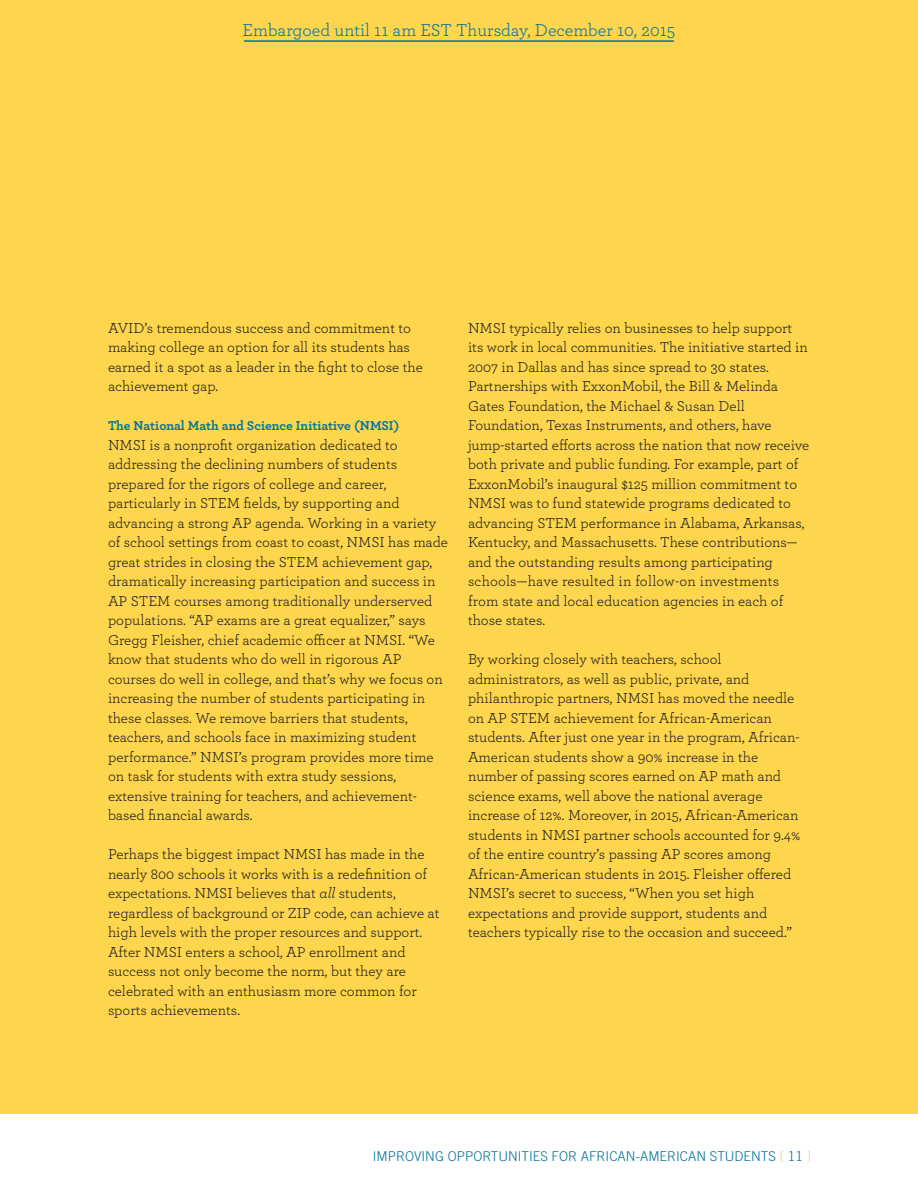
<style>
.page{position:relative;width:918px;height:1188px;background:#fff}
.page>*{position:absolute;margin:0;border:0;box-sizing:border-box;transform-origin:0 0}
.Footnote_text{font:18px "Archer";color:#077399}
.Body{font:15px/19.5px "Archer";color:#231f20}
.t1{font:300 13.5px "Trade Gothic";color:#077399}
.Subhead{font:700 13.5px "Archer";color:#077399}
.s1{font-style:italic}
.s2{color:#fed64d}
</style>
<div class="page">
<div style="left:0;top:0;width:918px;height:1113px;background:#fed64d"></div>
<hr style="left:244px;top:40px;width:430px;height:2px;background:#077399">
<p class="Footnote_text" style="left:243px;top:18px;width:434px">Embargoed until 11 am EST Thursday, December 10, 2015</p>
<p class="Body" style="left:108px;top:317px;width:316px">AVID’s tremendous success and commitment to making college an option for all its students has earned it a spot as a leader in the fight to close the achievement gap.</p>
<p class="Subhead" style="left:108px;top:415px;width:293px">The National Math and Science Initiative (NMSI)</p>
<p class="Body" style="left:108px;top:434px;width:342px">NMSI is a nonprofit organization dedicated to addressing the declining numbers of students prepared for the rigors of college and career, particularly in STEM fields, by supporting and advancing a strong AP agenda. Working in a variety of school settings from coast to coast, NMSI has made great strides in closing the STEM achievement gap, dramatically increasing participation and success in AP STEM courses among traditionally underserved populations. “AP exams are a great equalizer,” says Gregg Fleisher, chief academic officer at NMSI. “We know that students who do well in rigorous AP courses do well in college, and that’s why we focus on increasing the number of students participating in these classes. We remove barriers that students, teachers, and schools face in maximizing student performance.” NMSI’s program provides more time on task for students with extra study sessions, extensive training for teachers, and achievement&shy;based financial awards.</p>
<p class="Body" style="left:108px;top:844px;width:333px">Perhaps the biggest impact NMSI has made in the nearly 800 schools it works with is a redefinition of expectations. NMSI believes that <span class="s1">all</span> students, regardless of background or ZIP code, can achieve at high levels with the proper resources and support.<br>After NMSI enters a school, AP enrollment and success not only become the norm, but they are celebrated with an enthusiasm more common for sports achievements.</p>
<p class="Body" style="left:468px;top:317px;width:343px">NMSI typically relies on businesses to help support its work in local communities. The initiative started in 2007 in Dallas and has since spread to 30 states.<br>Partnerships with ExxonMobil, the Bill &amp; Melinda Gates Foundation, the Michael &amp; Susan Dell Foundation, Texas Instruments, and others, have jump-started efforts across the nation that now receive both private and public funding. For example, part of ExxonMobil’s inaugural $125 million commitment to NMSI was to fund statewide programs dedicated to advancing STEM performance in Alabama, Arkansas, Kentucky, and Massachusetts. These contributions— and the outstanding results among participating schools—have resulted in follow-on investments from state and local education agencies in each of those states.</p>
<p class="Body" style="left:468px;top:649px;width:334px">By working closely with teachers, school administrators, as well as public, private, and philanthropic partners, NMSI has moved the needle on AP STEM achievement for African-American students. After just one year in the program, African-American students show a 90% increase in the number of passing scores earned on AP math and science exams, well above the national average increase of 12%. Moreover, in 2015, African-American students in NMSI partner schools accounted for 9.4% of the entire country’s passing AP scores among African-American students in 2015. Fleisher offered NMSI’s secret to success, “When you set high expectations and provide support, students and teachers typically rise to the occasion and succeed.”</p>
<p class="t1" style="left:373px;top:1149px;width:440px">IMPROVING OPPORTUNITIES FOR AFRICAN-AMERICAN STUDENTS <span class="s2">[</span> 11 <span class="s2">]</span></p>
</div>
